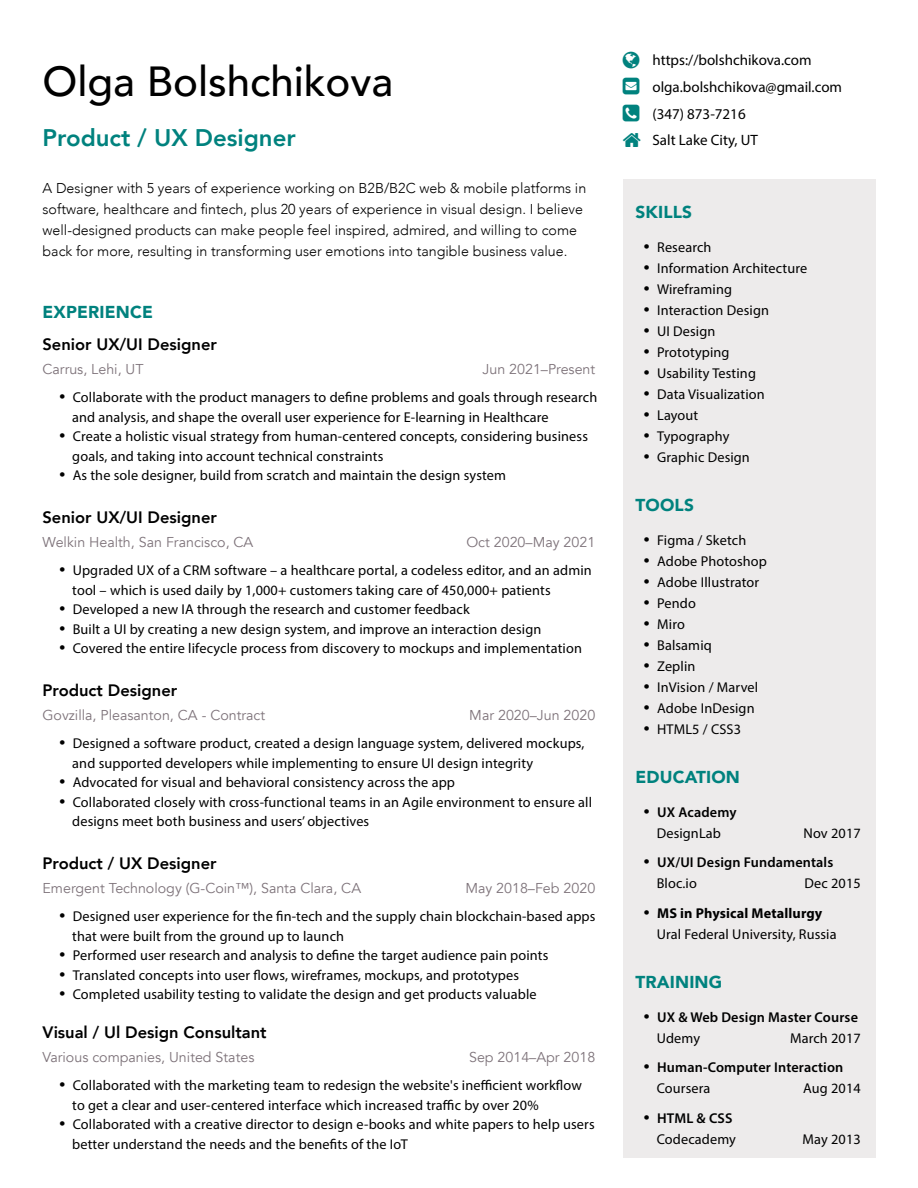
<style>
.page{position:relative;width:918px;height:1188px;background:#fff}
.page>*{position:absolute;margin:0;border:0;box-sizing:border-box;transform-origin:0 0}
.t1{font:500 42px "Avenir";color:#000}
.t2{font:800 24px "Avenir";color:#00827e}
.t3{font:900 17.25px "Avenir";letter-spacing:.01em;color:#00827e}
.t4{font:800 16.5px "Avenir";color:#000}
.t5{font:15px/26.7px "Myriad Pro";color:#000}
.t6{font:14.25px/21px "Myriad Pro";letter-spacing:.01em;color:#000}
.t7{font:300 14.25px/21px "Avenir";color:#000}
.t8{font:14.25px "Avenir";color:#7e737a}
.t9{font:600 14.25px/21px "Myriad Pro";letter-spacing:.01em;color:#000}
.t10{font:700 14.25px/29.5px "Myriad Pro";letter-spacing:.01em;color:#000}
.s1{font-family:"Gill Sans";font-weight:800}
.s2{font-weight:400}
.s3{font-weight:600}
</style>
<div class="page">
<div style="left:623px;top:179px;width:252px;height:979px;background:#edebeb"></div>
<h1 class="t1" style="left:43px;top:45px;width:352px">Olga Bolshchikova</h1>
<h2 class="t2" style="left:43px;top:119px;width:255px">Product / UX Designer</h2>
<p class="t7" style="left:43px;top:177px;width:545px">A Designer with 5 years of experience working on B2B/B2C web &amp; mobile platforms in software, healthcare and fintech, plus 20 years of experience in visual design. I believe well-designed products can make people feel inspired, admired, and willing to come back for more, resulting in transforming user emotions into tangible business value.</p>
<p class="t3" style="left:43px;top:297px;width:112px">EXPERIENCE</p>
<p class="t4" style="left:43px;top:332px;width:176px">Senior UX/UI Designer</p>
<p class="t8" style="left:43px;top:361px;width:103px">Carrus, Lehi, UT</p>
<p class="t8" style="left:483px;top:361px;width:114px">Jun 2021–Present</p>
<p class="t6" style="left:60px;top:387px;width:539px"><span class="s1">·</span> Collaborate with the product managers to define problems and goals through research</p>
<p class="t6" style="left:72px;top:406px;width:478px">and analysis, and shape the overall user experience for E-learning in Healthcare</p>
<p class="t6" style="left:60px;top:426px;width:530px"><span class="s1">·</span> Create a holistic visual strategy from human-centered concepts, considering business</p>
<p class="t6" style="left:72px;top:445px;width:313px">goals, and taking into account technical constraints</p>
<p class="t6" style="left:60px;top:465px;width:448px"><span class="s1">·</span> As the sole designer, build from scratch and maintain the design system</p>
<p class="t4" style="left:43px;top:505px;width:176px">Senior UX/UI Designer</p>
<p class="t8" style="left:43px;top:534px;width:212px">Welkin Health, San Francisco, CA</p>
<p class="t8" style="left:466px;top:534px;width:130px">Oct 2020–May 2021</p>
<p class="t6" style="left:60px;top:560px;width:534px"><span class="s1">·</span> Upgraded UX of a CRM software – a healthcare portal, a codeless editor, and an admin</p>
<p class="t6" style="left:72px;top:579px;width:480px">tool – which is used daily by 1,000+ customers taking care of 450,000+ patients</p>
<p class="t6" style="left:60px;top:599px;width:412px"><span class="s1">·</span> Developed a new IA through the research and customer feedback</p>
<p class="t6" style="left:60px;top:618px;width:483px"><span class="s1">·</span> Built a UI by creating a new design system, and improve an interaction design</p>
<p class="t6" style="left:60px;top:638px;width:524px"><span class="s1">·</span> Covered the entire lifecycle process from discovery to mockups and implementation</p>
<p class="t4" style="left:43px;top:678px;width:136px">Product Designer</p>
<p class="t8" style="left:43px;top:707px;width:224px">Govzilla, Pleasanton, CA - Contract</p>
<p class="t8" style="left:469px;top:707px;width:127px">Mar 2020–Jun 2020</p>
<p class="t6" style="left:60px;top:733px;width:526px"><span class="s1">·</span> Designed a software product, created a design language system, delivered mockups,</p>
<p class="t6" style="left:72px;top:752px;width:462px">and supported developers while implementing to ensure UI design integrity</p>
<p class="t6" style="left:60px;top:772px;width:397px"><span class="s1">·</span> Advocated for visual and behavioral consistency across the app</p>
<p class="t6" style="left:60px;top:791px;width:534px"><span class="s1">·</span> Collaborated closely with cross-functional teams in an Agile environment to ensure all</p>
<p class="t6" style="left:72px;top:811px;width:298px">designs meet both business and users’ objectives</p>
<p class="t4" style="left:43px;top:851px;width:176px">Product / UX Designer</p>
<p class="t8" style="left:43px;top:880px;width:320px">Emergent Technology (G-Coin™), Santa Clara, CA</p>
<p class="t8" style="left:465px;top:880px;width:131px">May 2018–Feb 2020</p>
<p class="t6" style="left:60px;top:906px;width:537px"><span class="s1">·</span> Designed user experience for the fin-tech and the supply chain blockchain-based apps</p>
<p class="t6" style="left:72px;top:925px;width:273px">that were built from the ground up to launch</p>
<p class="t6" style="left:60px;top:945px;width:490px"><span class="s1">·</span> Performed user research and analysis to define the target audience pain points</p>
<p class="t6" style="left:60px;top:964px;width:461px"><span class="s1">·</span> Translated concepts into user flows, wireframes, mockups, and prototypes</p>
<p class="t6" style="left:60px;top:984px;width:479px"><span class="s1">·</span> Completed usability testing to validate the design and get products valuable</p>
<p class="t4" style="left:43px;top:1020px;width:226px">Visual / Ul Design Consultant</p>
<p class="t8" style="left:43px;top:1049px;width:213px">Various companies, United States</p>
<p class="t8" style="left:469px;top:1049px;width:128px">Sep 2014–Apr 2018</p>
<p class="t6" style="left:60px;top:1075px;width:524px"><span class="s1">·</span> Collaborated with the marketing team to redesign the website's inefficient workflow</p>
<p class="t6" style="left:72px;top:1094px;width:468px">to get a clear and user-centered interface which increased traffic by over 20%</p>
<p class="t6" style="left:60px;top:1114px;width:537px"><span class="s1">·</span> Collaborated with a creative director to design e-books and white papers to help users</p>
<p class="t6" style="left:72px;top:1133px;width:337px">better understand the needs and the benefits of the IoT</p>
<p class="t5" style="left:652px;top:47px;width:191px">https://bolshchikova.com olga.bolshchikova@gmail.com (347) 873-7216<br>Salt Lake City, UT</p>
<p class="t3" style="left:635px;top:197px;width:58px">SKILLS</p>
<p class="t6" style="left:644px;top:236px;width:165px"><span class="s1">·</span> Research<br><span class="s1">·</span> Information Architecture <span class="s1">·</span> Wireframing<br><span class="s1">·</span> Interaction Design<br><span class="s1">·</span> UI Design<br><span class="s1">·</span> Prototyping<br><span class="s1">·</span> Usability Testing<br><span class="s1">·</span> Data Visualization<br><span class="s1">·</span> Layout<br><span class="s1">·</span> Typography<br><span class="s1">·</span> Graphic Design</p>
<p class="t3" style="left:635px;top:490px;width:60px">TOOLS</p>
<p class="t6" style="left:644px;top:529px;width:125px"><span class="s1">·</span> Figma / Sketch<br><span class="s1">·</span> Adobe Photoshop <span class="s1">·</span> Adobe Illustrator <span class="s1">·</span> Pendo<br><span class="s1">·</span> Miro<br><span class="s1">·</span> Balsamiq<br><span class="s1">·</span> Zeplin<br><span class="s1">·</span> InVision / Marvel <span class="s1">·</span> Adobe InDesign<br><span class="s1">·</span> HTML5 / CSS3</p>
<p class="t3" style="left:635px;top:762px;width:106px">EDUCATION</p>
<p class="t9" style="left:644px;top:801px;width:94px;text-align:center"><span class="s1">·</span> UX Academy<br><span class="s2">DesignLab</span></p>
<p class="t9" style="left:644px;top:818px;width:218px;line-height:29.5px;text-indent:160px"><span class="s2">Nov 2017 </span><span class="s1">·</span> UX/UI Design Fundamentals</p>
<p class="t6" style="left:657px;top:873px;width:42px">Bloc.io</p>
<p class="t10" style="left:644px;top:868px;width:218px;text-indent:161px"><span class="s2">Dec 2015 </span><span class="s1">·</span> MS in Physical Metallurgy</p>
<p class="t6" style="left:657px;top:923px;width:181px">Ural Federal University, Russia</p>
<p class="t3" style="left:635px;top:967px;width:88px">TRAINING</p>
<p class="t9" style="left:657px;top:1006px;width:203px;text-indent:-13px"><span class="s1">·</span> UX &amp; Web Design Master Course<br><span class="s2">Udemy</span></p>
<p class="t9" style="left:644px;top:1023px;width:218px;line-height:29.5px;text-indent:146px"><span class="s2">March 2017 </span><span class="s1">·</span> Human-Computer Interaction</p>
<p class="t6" style="left:657px;top:1078px;width:55px">Coursera</p>
<p class="t6" style="left:803px;top:1078px;width:59px">Aug 2014</p>
<p class="t6" style="left:644px;top:1107px;width:93px;text-align:right"><span class="s1">·</span> <span class="s3">HTML &amp; CSS<br></span>Codecademy</p>
<p class="t6" style="left:803px;top:1128px;width:60px">May 2013</p>
</div>
